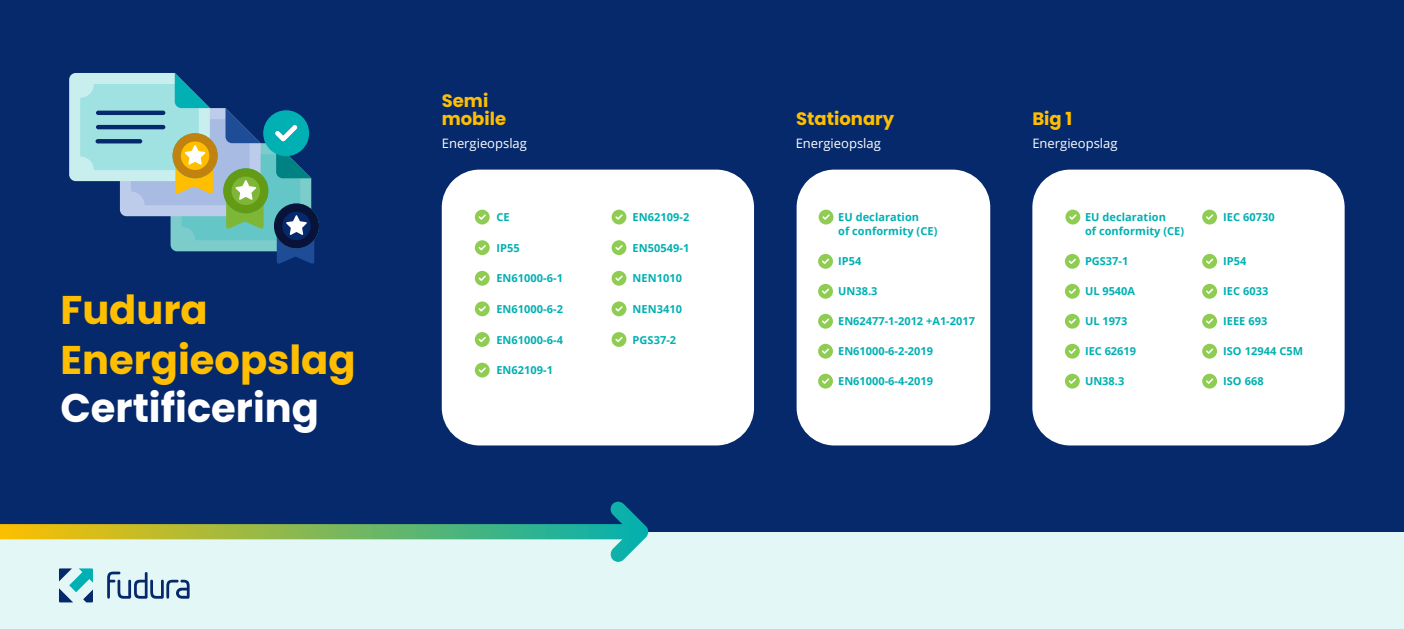
<style>
.page{position:relative;width:1404px;height:629px;background:#fff}
.page>*{position:absolute;margin:0;border:0;box-sizing:border-box;transform-origin:0 0}
.t1{font:700 40px/50px "Poppins";color:#ffbe00}
.t2{font:700 40px "Poppins";color:#fff}
.t3{font:700 18px/18px "Poppins";color:#ffbe00}
.t4{font:13px "Open Sans";color:#fff}
.t5{font:700 11px/14px "Open Sans";letter-spacing:.005em;color:#00b0b2}
</style>
<div class="page">
<div style="left:0;top:0;width:1403px;height:629px;background:#e4f7f7"></div>
<div style="left:0;top:0;width:1403px;height:532px;background:#05296b"></div>
<div style="left:274px;top:203px;width:45px;height:45px;background:#09133a;border-radius:50%"></div>
<svg style="left:69px;top:73px;width:245px;height:191px"></svg>
<svg style="left:107px;top:571px;width:82px;height:27px"></svg>
<svg style="left:59px;top:568px;width:34px;height:34px"></svg>
<svg style="left:0;top:501px;width:648px;height:61px"></svg>
<div style="left:442px;top:170px;width:312px;height:275px;background:#fff"></div>
<div style="left:796px;top:170px;width:194px;height:275px;background:#fff"></div>
<svg style="left:475px;top:210px;width:14px;height:14px"></svg>
<svg style="left:475px;top:240px;width:14px;height:15px"></svg>
<svg style="left:475px;top:271px;width:14px;height:15px"></svg>
<svg style="left:475px;top:301px;width:14px;height:15px"></svg>
<svg style="left:475px;top:332px;width:14px;height:15px"></svg>
<svg style="left:611px;top:210px;width:15px;height:14px"></svg>
<svg style="left:611px;top:240px;width:15px;height:15px"></svg>
<svg style="left:611px;top:271px;width:15px;height:15px"></svg>
<svg style="left:611px;top:301px;width:15px;height:15px"></svg>
<svg style="left:611px;top:332px;width:15px;height:15px"></svg>
<svg style="left:475px;top:363px;width:14px;height:14px"></svg>
<svg style="left:818px;top:210px;width:15px;height:14px"></svg>
<svg style="left:818px;top:254px;width:14px;height:15px"></svg>
<svg style="left:818px;top:284px;width:14px;height:15px"></svg>
<svg style="left:818px;top:314px;width:14px;height:15px"></svg>
<svg style="left:818px;top:344px;width:14px;height:14px"></svg>
<svg style="left:818px;top:374px;width:14px;height:14px"></svg>
<div style="left:1032px;top:170px;width:312px;height:275px;background:#fff"></div>
<svg style="left:1201px;top:210px;width:15px;height:14px"></svg>
<svg style="left:1201px;top:254px;width:15px;height:15px"></svg>
<svg style="left:1201px;top:284px;width:15px;height:15px"></svg>
<svg style="left:1201px;top:314px;width:15px;height:15px"></svg>
<svg style="left:1201px;top:344px;width:15px;height:14px"></svg>
<svg style="left:1201px;top:374px;width:15px;height:14px"></svg>
<svg style="left:1065px;top:210px;width:15px;height:14px"></svg>
<svg style="left:1064px;top:254px;width:15px;height:15px"></svg>
<svg style="left:1064px;top:284px;width:15px;height:15px"></svg>
<svg style="left:1064px;top:314px;width:15px;height:15px"></svg>
<svg style="left:1064px;top:344px;width:15px;height:14px"></svg>
<svg style="left:1064px;top:374px;width:15px;height:14px"></svg>
<h1 class="t1" style="left:60px;top:285px;width:297px">Fudura<br>Energieopslag</h1>
<h1 class="t2" style="left:60px;top:384px;width:260px">Certificering</h1>
<h2 class="t3" style="left:442px;top:92px;width:66px">Semi mobile</h2>
<p class="t4" style="left:442px;top:134px;width:87px">Energieopslag</p>
<p class="t4" style="left:795px;top:134px;width:87px">Energieopslag</p>
<h2 class="t3" style="left:796px;top:110px;width:100px">Stationary</h2>
<p class="t5" style="left:496px;top:210px;width:15px">CE</p>
<p class="t5" style="left:496px;top:240px;width:25px">IP55</p>
<p class="t5" style="left:496px;top:271px;width:68px">EN61000-6-1</p>
<p class="t5" style="left:496px;top:302px;width:68px">EN61000-6-2</p>
<p class="t5" style="left:496px;top:332px;width:68px">EN61000-6-4</p>
<p class="t5" style="left:496px;top:363px;width:58px">EN62109-1</p>
<p class="t5" style="left:632px;top:210px;width:58px">EN62109-2</p>
<p class="t5" style="left:632px;top:240px;width:58px">EN50549-1</p>
<p class="t5" style="left:632px;top:271px;width:51px">NEN1010</p>
<p class="t5" style="left:632px;top:302px;width:51px">NEN3410</p>
<p class="t5" style="left:632px;top:332px;width:45px">PGS37-2</p>
<p class="t5" style="left:838px;top:209px;width:101px">EU declaration<br>of conformity (CE)</p>
<p class="t5" style="left:838px;top:253px;width:25px">IP54</p>
<p class="t5" style="left:838px;top:283px;width:41px">UN38.3</p>
<p class="t5" style="left:838px;top:313px;width:138px">EN62477-1-2012 +A1-2017</p>
<p class="t5" style="left:838px;top:343px;width:96px">EN61000-6-2-2019</p>
<p class="t5" style="left:838px;top:373px;width:96px">EN61000-6-4-2019</p>
<h2 class="t3" style="left:1032px;top:110px;width:41px">Big 1</h2>
<p class="t4" style="left:1032px;top:134px;width:87px">Energieopslag</p>
<p class="t5" style="left:1084px;top:209px;width:101px">EU declaration<br>of conformity (CE)</p>
<p class="t5" style="left:1084px;top:253px;width:45px">PGS37-1</p>
<p class="t5" style="left:1084px;top:283px;width:52px">UL 9540A</p>
<p class="t5" style="left:1084px;top:313px;width:44px">UL 1973</p>
<p class="t5" style="left:1084px;top:343px;width:53px">IEC 62619</p>
<p class="t5" style="left:1084px;top:373px;width:41px">UN38.3</p>
<p class="t5" style="left:1222px;top:210px;width:53px">IEC 60730</p>
<p class="t5" style="left:1222px;top:254px;width:25px">IP54</p>
<p class="t5" style="left:1222px;top:284px;width:47px">IEC 6033</p>
<p class="t5" style="left:1222px;top:314px;width:46px">IEEE 693</p>
<p class="t5" style="left:1222px;top:344px;width:81px">ISO 12944 C5M</p>
<p class="t5" style="left:1222px;top:374px;width:42px">ISO 668</p>
</div>
